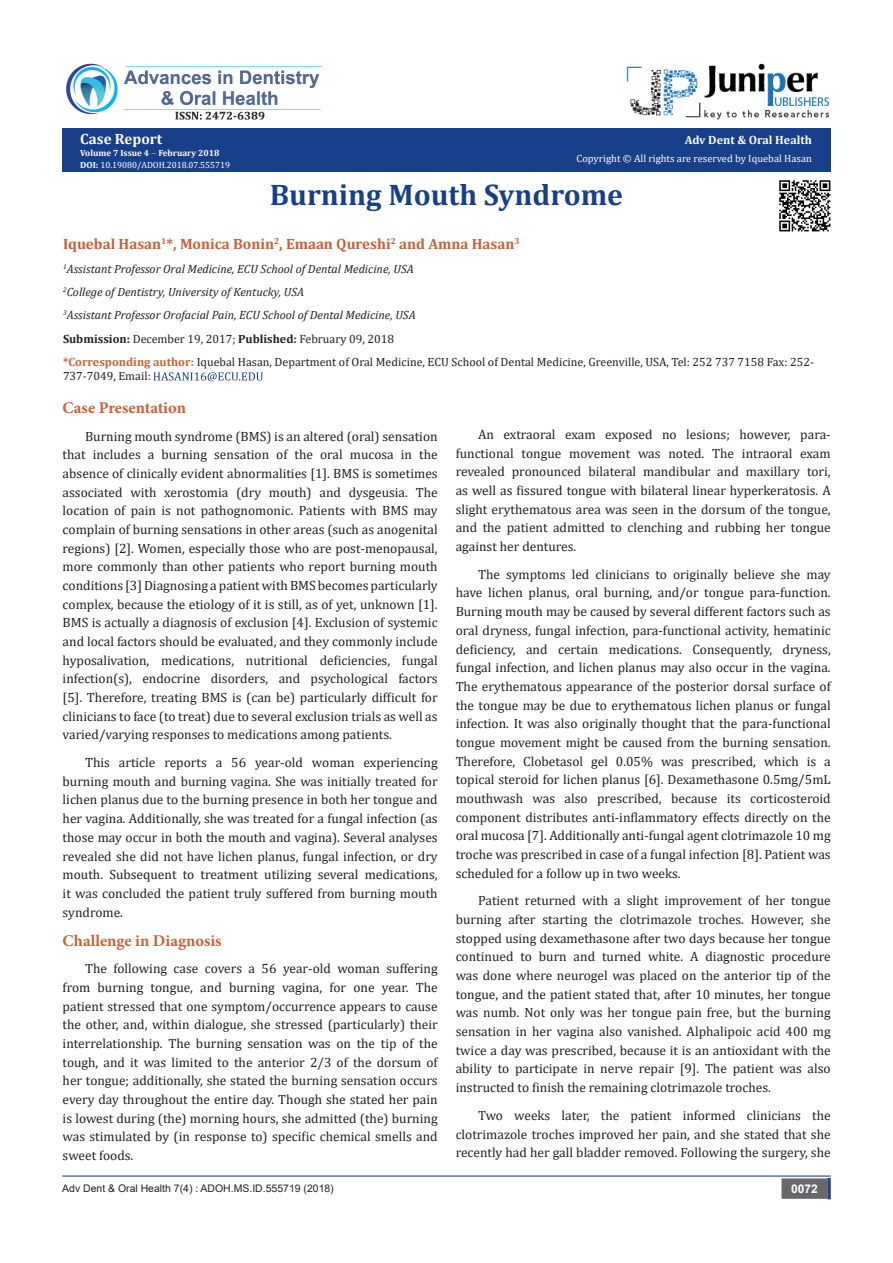
<style>
.page{position:relative;width:893px;height:1263px;background:#fff}
.page>*{position:absolute;margin:0;border:0;box-sizing:border-box;transform-origin:0 0}
.t1{font:700 29.85px "Cambria";color:#183f89}
.t2{font:700 16.5px "Minion Pro";color:#ca5f37}
.t3{font:700 15px "Cambria";color:#ca5f37}
.t4{font:700 15px "Cambria";color:#fffefc}
.t5{font:13.5px/18.8px "Cambria";color:#231f20;text-align:justify}
.t6{font:12px/14.4px "Cambria";color:#231f20}
.t7{font:italic 12px "Cambria";color:#231f20}
.t8{font:700 12px "Cambria";color:#fffefc}
.t9{font:700 12px "Arial";color:#fff}
.t10{font:10.5px "Arial";color:#231f20}
.t11{font:10.5px "Cambria";color:#fffefc}
.t12{font:9px "Cambria";color:#fff}
.t13{font:700 9px "Cambria";color:#fffefc}
.s1{font-weight:700;color:#fffefc}
.s2{font-weight:700}
.s3{font-weight:700;color:#ca5f37}
</style>
<div class="page">
<div style="left:62px;top:128px;width:769px;height:43px;background:#183f89"></div>
<svg style="left:153px;top:372px;width:110px;height:9px"></svg>
<hr style="left:62px;top:1175px;width:769px;height:1px;background:#253f8e">
<div style="left:782px;top:1179px;width:45px;height:19px;background:#68676a"></div>
<div style="left:781px;top:1178px;width:46px;height:21px;border:2px solid #68676a"></div>
<svg style="left:827px;top:1178px;width:4px;height:21px"></svg>
<img style="left:66px;top:63px;width:256px;height:57px">
<img style="left:626px;top:63px;width:203px;height:57px">
<img style="left:779px;top:180px;width:52px;height:52px">
<p class="t4" style="left:80px;top:128px;width:83px">Case Report</p>
<p class="t13" style="left:80px;top:146px;width:141px">Volume 7 Issue 4 February 2018</p>
<p class="t12" style="left:80px;top:160px;width:151px"><span class="s1">DOI:</span> 10.19080/ADOH.2018.07.555719</p>
<p class="t8" style="left:685px;top:131px;width:129px">Adv Dent &amp; Oral Health</p>
<p class="t11" style="left:576px;top:153px;width:237px">Copyright © All rights are reserved by Iquebal Hasan</p>
<p class="t1" style="left:270px;top:174px;width:355px">Burning Mouth Syndrome</p>
<p class="t3" style="left:63px;top:234px;width:458px">Iquebal Hasan<sup>1</sup>*, Monica Bonin<sup>2</sup>, Emaan Qureshi<sup>2</sup> and Amna Hasan<sup>3</sup></p>
<p class="t7" style="left:63px;top:260px;width:352px"><sup>1</sup>Assistant Professor Oral Medicine, ECU School of Dental Medicine, USA</p>
<p class="t7" style="left:63px;top:283px;width:243px"><sup>2</sup>College of Dentistry, University of Kentucky, USA</p>
<p class="t7" style="left:63px;top:307px;width:354px"><sup>3</sup>Assistant Professor Orofacial Pain, ECU School of Dental Medicine, USA</p>
<p class="t6" style="left:63px;top:331px;width:333px"><span class="s2">Submission:</span> December 19, 2017; <span class="s2">Published:</span> February 09, 2018</p>
<p class="t6" style="left:63px;top:355px;width:752px"><span class="s3">*Corresponding author:</span> Iquebal Hasan, Department of Oral Medicine, ECU School of Dental Medicine, Greenville, USA, Tel: 252 737 7158 Fax: 252-<br>737-7049, Email:</p>
<p class="t2" style="left:63px;top:396px;width:125px">Case Presentation</p>
<p class="t5" style="left:63px;top:426px;width:377px;text-indent:22px">Burning mouth syndrome (BMS) is an altered (oral) sensation that includes a burning sensation of the oral mucosa in the absence of clinically evident abnormalities [1]. BMS is sometimes associated with xerostomia (dry mouth) and dysgeusia. The location of pain is not pathognomonic. Patients with BMS may complain of burning sensations in other areas (such as anogenital regions) [2]. Women, especially those who are post-menopausal, more commonly than other patients who report burning mouth conditions [3] Diagnosing a patient with BMS becomes particularly complex, because the etiology of it is still, as of yet, unknown [1].<br>BMS is actually a diagnosis of exclusion [4]. Exclusion of systemic and local factors should be evaluated, and they commonly include hyposalivation, medications, nutritional deficiencies, fungal infection(s), endocrine disorders, and psychological factors [5]. Therefore, treating BMS is (can be) particularly difficult for clinicians to face (to treat) due to several exclusion trials as well as varied/varying responses to medications among patients.</p>
<p class="t5" style="left:63px;top:753px;width:377px;text-indent:22px">This article reports a 56 year-old woman experiencing burning mouth and burning vagina. She was initially treated for lichen planus due to the burning presence in both her tongue and her vagina. Additionally, she was treated for a fungal infection (as those may occur in both the mouth and vagina). Several analyses revealed she did not have lichen planus, fungal infection, or dry mouth. Subsequent to treatment utilizing several medications, it was concluded the patient truly suffered from burning mouth syndrome.</p>
<p class="t2" style="left:63px;top:929px;width:160px">Challenge in Diagnosis</p>
<p class="t5" style="left:63px;top:959px;width:377px;text-indent:22px">The following case covers a 56 year-old woman suffering from burning tongue, and burning vagina, for one year. The patient stressed that one symptom/occurrence appears to cause the other, and, within dialogue, she stressed (particularly) their interrelationship. The burning sensation was on the tip of the tough, and it was limited to the anterior 2/3 of the dorsum of her tongue; additionally, she stated the burning sensation occurs every day throughout the entire day. Though she stated her pain is lowest during (the) morning hours, she admitted (the) burning was stimulated by (in response to) specific chemical smells and sweet foods.</p>
<p class="t10" style="left:62px;top:1181px;width:273px">Adv Dent &amp; Oral Health 7(4) : ADOH.MS.ID.555719 (2018)</p>
<p class="t5" style="left:456px;top:425px;width:377px;text-indent:22px">An extraoral exam exposed no lesions; however, para&shy;functional tongue movement was noted. The intraoral exam revealed pronounced bilateral mandibular and maxillary tori, as well as fissured tongue with bilateral linear hyperkeratosis. A slight erythematous area was seen in the dorsum of the tongue, and the patient admitted to clenching and rubbing her tongue against her dentures.</p>
<p class="t5" style="left:456px;top:565px;width:377px;text-indent:22px">The symptoms led clinicians to originally believe she may have lichen planus, oral burning, and/or tongue para-function.<br>Burning mouth may be caused by several different factors such as oral dryness, fungal infection, para-functional activity, hematinic deficiency, and certain medications. Consequently, dryness, fungal infection, and lichen planus may also occur in the vagina.<br>The erythematous appearance of the posterior dorsal surface of the tongue may be due to erythematous lichen planus or fungal infection. It was also originally thought that the para-functional tongue movement might be caused from the burning sensation.<br>Therefore, Clobetasol gel 0.05% was prescribed, which is a topical steroid for lichen planus [6]. Dexamethasone 0.5mg/5mL mouthwash was also prescribed, because its corticosteroid component distributes anti-inflammatory effects directly on the oral mucosa [7]. Additionally anti-fungal agent clotrimazole 10 mg troche was prescribed in case of a fungal infection [8]. Patient was scheduled for a follow up in two weeks.</p>
<p class="t5" style="left:456px;top:891px;width:377px;text-indent:22px">Patient returned with a slight improvement of her tongue burning after starting the clotrimazole troches. However, she stopped using dexamethasone after two days because her tongue continued to burn and turned white. A diagnostic procedure was done where neurogel was placed on the anterior tip of the tongue, and the patient stated that, after 10 minutes, her tongue was numb. Not only was her tongue pain free, but the burning sensation in her vagina also vanished. Alphalipoic acid 400 mg twice a day was prescribed, because it is an antioxidant with the ability to participate in nerve repair [9]. The patient was also instructed to finish the remaining clotrimazole troches.</p>
<p class="t5" style="left:456px;top:1106px;width:377px;text-indent:22px">Two weeks later, the patient informed clinicians the clotrimazole troches improved her pain, and she stated that she recently had her gall bladder removed. Following the surgery, she</p>
<p class="t9" style="left:791px;top:1180px;width:28px">0072</p>
</div>
